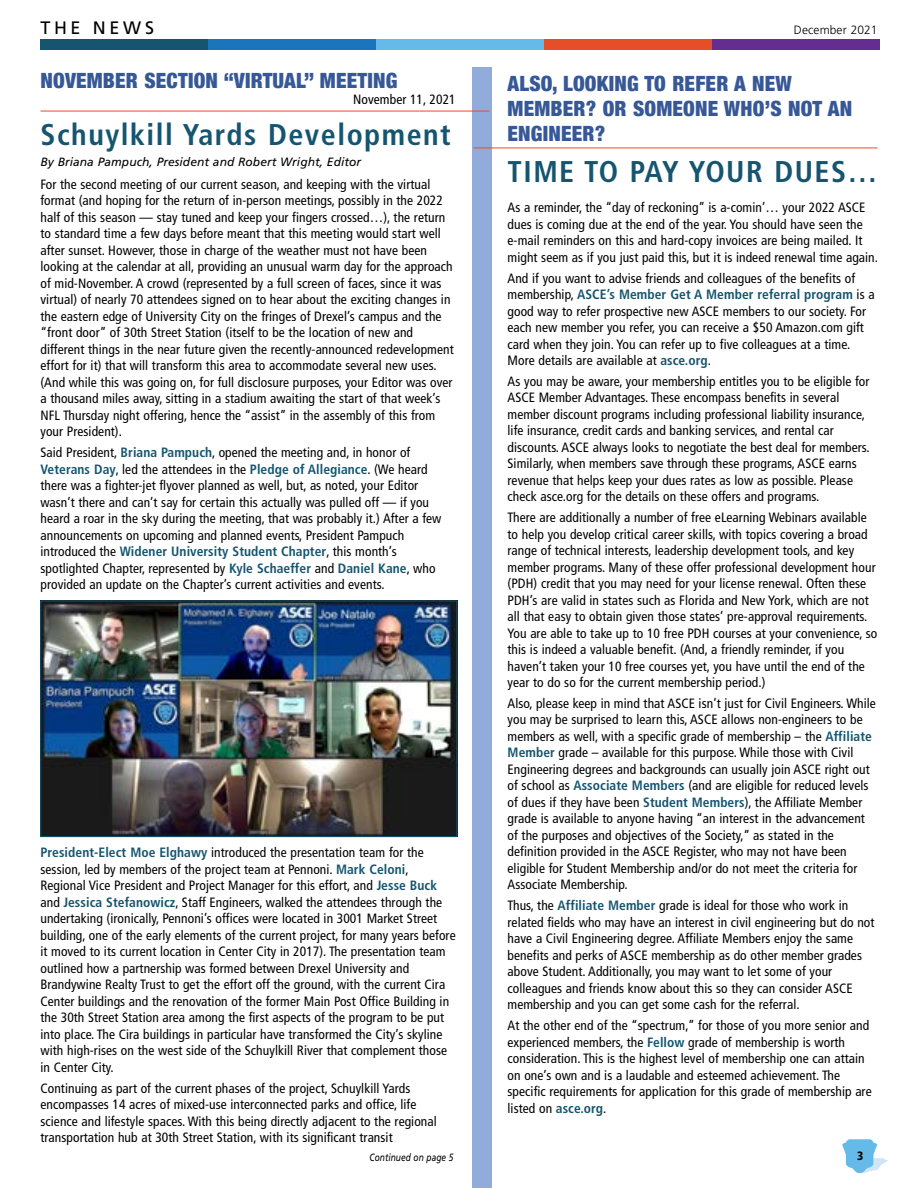
<style>
.page{position:relative;width:918px;height:1188px;background:#fff}
.page>*{position:absolute;margin:0;border:0;box-sizing:border-box;transform-origin:0 0}
.t1{font:700 condensed 30px "Frutiger LT Std";letter-spacing:.05em;color:#155570}
.t2{font:900 condensed 21px/25.2px "Helvetica Neue";letter-spacing:.01em;color:#375896}
.t3{font:18px "Frutiger LT Std";letter-spacing:.2em;color:#000}
.t4{font:condensed 13.5px/16.5px "Frutiger LT Std";letter-spacing:.005em;color:#000}
.t5{font:italic 12px "Frutiger LT Std";letter-spacing:.005em;color:#000}
.t6{font:300 12px "Frutiger LT Std";letter-spacing:.01em;color:#000}
.t7{font:900 condensed 12px "Frutiger LT Std";color:#000}
.t8{font:italic 10.5px "Frutiger LT Std";letter-spacing:.005em;color:#000;scale:.8 1}
.s1{font-weight:700;color:#155570}
</style>
<div class="page">
<div style="left:472px;top:68px;width:20px;height:1120px;background:#91acda"></div>
<hr style="left:40px;top:111px;width:450px;height:1px;background:#e54e26">
<hr style="left:474px;top:148px;width:404px;height:1px;background:#e54e26">
<img style="left:42px;top:603px;width:413px;height:232px">
<div style="left:40px;top:601px;width:417px;height:236px;border:1px solid #155570"></div>
<svg style="left:842px;top:1139px;width:46px;height:34px"></svg>
<div style="left:40px;top:39px;width:168px;height:11px;background:#155570"></div>
<div style="left:208px;top:39px;width:168px;height:11px;background:#1c75bc"></div>
<div style="left:376px;top:39px;width:168px;height:11px;background:#65bae9"></div>
<div style="left:544px;top:39px;width:168px;height:11px;background:#e54e26"></div>
<div style="left:712px;top:39px;width:168px;height:11px;background:#662d91"></div>
<h3 class="t3" style="left:40px;top:17px;width:115px">THE NEWS</h3>
<p class="t6" style="left:794px;top:23px;width:85px">December 2021</p>
<h2 class="t2" style="left:40px;top:67px;width:358px">NOVEMBER SECTION “VIRTUAL” MEETING</h2>
<p class="t4" style="left:353px;top:91px;width:104px">November 11, 2021</p>
<h1 class="t1" style="left:40px;top:117px;width:412px">Schuylkill Yards Development</h1>
<p class="t5" style="left:40px;top:154px;width:322px">By Briana Pampuch, President and Robert Wright, Editor</p>
<p class="t4" style="left:40px;top:176px;width:415px">For the second meeting of our current season, and keeping with the virtual format (and hoping for the return of in-person meetings, possibly in the 2022 half of this season — stay tuned and keep your fingers crossed…), the return to standard time a few days before meant that this meeting would start well after sunset. However, those in charge of the weather must not have been looking at the calendar at all, providing an unusual warm day for the approach of mid-November. A crowd (represented by a full screen of faces, since it was virtual) of nearly 70 attendees signed on to hear about the exciting changes in the eastern edge of University City on the fringes of Drexel’s campus and the “front door” of 30th Street Station (itself to be the location of new and different things in the near future given the recently-announced redevelopment effort for it) that will transform this area to accommodate several new uses. (And while this was going on, for full disclosure purposes, your Editor was over a thousand miles away, sitting in a stadium awaiting the start of that week’s NFL Thursday night offering, hence the “assist” in the assembly of this from your President).</p>
<p class="t4" style="left:40px;top:444px;width:403px">Said President, <span class="s1">Briana Pampuch</span>, opened the meeting and, in honor of <span class="s1">Veterans Day</span>, led the attendees in the <span class="s1">Pledge of Allegiance</span>. (We heard there was a fighter-jet flyover planned as well, but, as noted, your Editor wasn’t there and can’t say for certain this actually was pulled off — if you heard a roar in the sky during the meeting, that was probably it.) After a few announcements on upcoming and planned events, President Pampuch introduced the <span class="s1">Widener University Student Chapter</span>, this month’s spotlighted Chapter, represented by <span class="s1">Kyle Schaeffer</span> and <span class="s1">Daniel Kane</span>, who provided an update on the Chapter’s current activities and events.</p>
<p class="t4" style="left:40px;top:845px;width:417px"><span class="s1">President-Elect Moe Elghawy</span> introduced the presentation team for the session, led by members of the project team at Pennoni. <span class="s1">Mark Celoni</span>, Regional Vice President and Project Manager for this effort, and <span class="s1">Jesse Buck </span>and <span class="s1">Jessica Stefanowicz</span>, Staff Engineers, walked the attendees through the undertaking (ironically, Pennoni’s offices were located in 3001 Market Street building, one of the early elements of the current project, for many years before it moved to its current location in Center City in 2017). The presentation team outlined how a partnership was formed between Drexel University and Brandywine Realty Trust to get the effort off the ground, with the current Cira Center buildings and the renovation of the former Main Post Office Building in the 30th Street Station area among the first aspects of the program to be put into place. The Cira buildings in particular have transformed the City’s skyline with high-rises on the west side of the Schuylkill River that complement those in Center City.</p>
<p class="t4" style="left:40px;top:1080px;width:398px">Continuing as part of the current phases of the project, Schuylkill Yards encompasses 14 acres of mixed-use interconnected parks and office, life science and lifestyle spaces. With this being directly adjacent to the regional transportation hub at 30th Street Station, with its significant transit</p>
<h2 class="t2" style="left:508px;top:69px;width:346px">ALSO, LOOKING TO REFER A NEW<br>MEMBER? OR SOMEONE WHO’S NOT AN<br>ENGINEER?</h2>
<h1 class="t1" style="left:508px;top:154px;width:372px">TIME TO PAY YOUR DUES…</h1>
<p class="t4" style="left:508px;top:199px;width:372px">As a reminder, the “day of reckoning” is a-comin’… your 2022 ASCE dues is coming due at the end of the year. You should have seen the e-mail reminders on this and hard-copy invoices are being mailed. It might seem as if you just paid this, but it is indeed renewal time again.</p>
<p class="t4" style="left:508px;top:270px;width:369px">And if you want to advise friends and colleagues of the benefits of membership, <span class="s1">ASCE’s Member Get A Member referral program</span> is a good way to refer prospective new ASCE members to our society. For each new member you refer, you can receive a $50 Amazon.com gift card when they join. You can refer up to five colleagues at a time.<br>More details are available at <span class="s1">asce.org</span>.</p>
<p class="t4" style="left:508px;top:373px;width:364px">As you may be aware, your membership entitles you to be eligible for ASCE Member Advantages. These encompass benefits in several member discount programs including professional liability insurance, life insurance, credit cards and banking services, and rental car discounts. ASCE always looks to negotiate the best deal for members.<br>Similarly, when members save through these programs, ASCE earns revenue that helps keep your dues rates as low as possible. Please check asce.org for the details on these offers and programs.</p>
<p class="t4" style="left:508px;top:509px;width:371px">There are additionally a number of free eLearning Webinars available to help you develop critical career skills, with topics covering a broad range of technical interests, leadership development tools, and key member programs. Many of these offer professional development hour (PDH) credit that you may need for your license renewal. Often these PDH’s are valid in states such as Florida and New York, which are not all that easy to obtain given those states’ pre-approval requirements.<br>You are able to take up to 10 free PDH courses at your convenience, so this is indeed a valuable benefit. (And, a friendly reminder, if you haven’t taken your 10 free courses yet, you have until the end of the year to do so for the current membership period.)</p>
<p class="t4" style="left:508px;top:695px;width:370px">Also, please keep in mind that ASCE isn’t just for Civil Engineers. While you may be surprised to learn this, ASCE allows non-engineers to be members as well, with a specific grade of membership – the <span class="s1">Affiliate Member</span> grade – available for this purpose. While those with Civil Engineering degrees and backgrounds can usually join ASCE right out of school as <span class="s1">Associate Members</span> (and are eligible for reduced levels of dues if they have been <span class="s1">Student Members</span>), the Affiliate Member grade is available to anyone having “an interest in the advancement of the purposes and objectives of the Society,” as stated in the definition provided in the ASCE Register, who may not have been eligible for Student Membership and/or do not meet the criteria for Associate Membership.</p>
<p class="t4" style="left:508px;top:897px;width:368px">Thus, the <span class="s1">Affiliate Member</span> grade is ideal for those who work in related fields who may have an interest in civil engineering but do not have a Civil Engineering degree. Affiliate Members enjoy the same benefits and perks of ASCE membership as do other member grades above Student. Additionally, you may want to let some of your colleagues and friends know about this so they can consider ASCE membership and you can get some cash for the referral.</p>
<p class="t4" style="left:508px;top:1017px;width:366px">At the other end of the “spectrum,” for those of you more senior and experienced members, the <span class="s1">Fellow</span> grade of membership is worth consideration. This is the highest level of membership one can attain on one’s own and is a laudable and esteemed achievement. The specific requirements for application for this grade of membership are listed on <span class="s1">asce.org</span>.</p>
<p class="t8" style="left:370px;top:1151px;width:107px">Continued on page 5</p>
<p class="t7" style="left:857px;top:1148px;width:8px">3</p>
</div>
